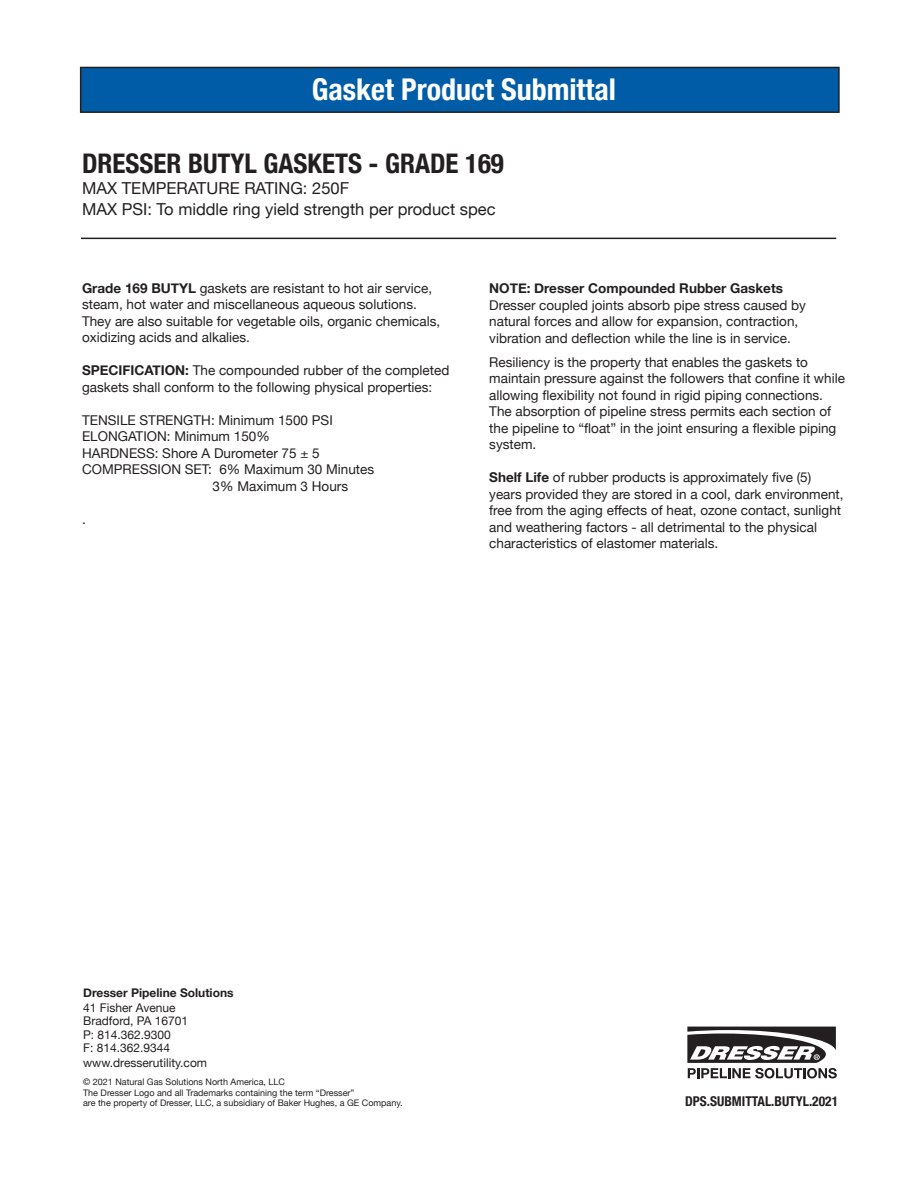
<style>
.page{position:relative;width:918px;height:1188px;background:#fff}
.page>*{position:absolute;margin:0;border:0;box-sizing:border-box;transform-origin:0 0}
.t1{font:700 condensed 30px "Helvetica Neue";color:#fff}
.t2{font:700 condensed 27px "Helvetica Neue";color:#231f20}
.t3{font:16.5px/21px "Helvetica Neue";color:#231f20}
.t4{font:13.5px/16.5px "Helvetica Neue";color:#231f20}
.t5{font:700 13.5px "Helvetica Neue";color:#231f20}
.t6{font:700 condensed 13.5px "Helvetica Neue";color:#231f20}
.t7{font:12px/13.5px "Helvetica Neue";color:#231f20}
.t8{font:700 12px "Helvetica Neue";color:#231f20}
.t9{font:9px/10.5px "Helvetica Neue";color:#231f20}
.s1{font-weight:700}
</style>
<div class="page">
<hr style="left:81px;top:238px;width:755px;height:1px;background:#231f20">
<div style="left:81px;top:67px;width:758px;height:45px;background:#015ca7"></div>
<div style="left:80px;top:67px;width:760px;height:46px;border:2px solid #231f20"></div>
<svg style="left:687px;top:1027px;width:150px;height:51px"></svg>
<h1 class="t1" style="left:312px;top:64px;width:306px">Gasket Product Submittal</h1>
<h2 class="t2" style="left:82px;top:141px;width:423px">DRESSER BUTYL GASKETS - GRADE 169</h2>
<p class="t3" style="left:82px;top:179px;width:415px">MAX TEMPERATURE RATING: 250F<br>MAX PSI: To middle ring yield strength per product spec</p>
<p class="t4" style="left:82px;top:280px;width:360px"><span class="s1">Grade 169 BUTYL</span> gaskets are resistant to hot air service, steam, hot water and miscellaneous aqueous solutions.<br>They are also suitable for vegetable oils, organic chemicals, oxidizing acids and alkalies.</p>
<p class="t4" style="left:82px;top:363px;width:369px"><span class="s1">SPECIFICATION:</span> The compounded rubber of the completed gaskets shall conform to the following physical properties:</p>
<p class="t4" style="left:82px;top:412px;width:252px">TENSILE STRENGTH: Minimum 1500 PSI</p>
<p class="t4" style="left:82px;top:429px;width:189px">ELONGATION: Minimum 150%</p>
<p class="t4" style="left:82px;top:445px;width:239px">HARDNESS: Shore A Durometer 75 ± 5</p>
<p class="t4" style="left:82px;top:462px;width:294px">COMPRESSION SET: 6% Maximum 30 Minutes</p>
<p class="t4" style="left:213px;top:478px;width:137px">3% Maximum 3 Hours</p>
<p class="t4" style="left:82px;top:511px;width:5px">.</p>
<p class="t5" style="left:489px;top:278px;width:295px">NOTE: Dresser Compounded Rubber Gaskets</p>
<p class="t4" style="left:489px;top:298px;width:318px">Dresser coupled joints absorb pipe stress caused by natural forces and allow for expansion, contraction, vibration and deflection while the line is in service.</p>
<p class="t4" style="left:489px;top:355px;width:357px">Resiliency is the property that enables the gaskets to maintain pressure against the followers that confine it while allowing flexibility not found in rigid piping connections.<br>The absorption of pipeline stress permits each section of the pipeline to “float” in the joint ensuring a flexible piping system.</p>
<p class="t4" style="left:489px;top:470px;width:356px"><span class="s1">Shelf Life</span> of rubber products is approximately five (5) years provided they are stored in a cool, dark environment, free from the aging effects of heat, ozone contact, sunlight and weathering factors - all detrimental to the physical characteristics of elastomer materials.</p>
<p class="t8" style="left:83px;top:983px;width:152px">Dresser Pipeline Solutions</p>
<p class="t7" style="left:83px;top:1001px;width:107px">41 Fisher Avenue<br>Bradford, PA 16701<br>P: 814.362.9300<br>F: 814.362.9344</p>
<p class="t7" style="left:83px;top:1057px;width:125px">www.dresserutility.com</p>
<p class="t9" style="left:83px;top:1077px;width:321px">© 2021 Natural Gas Solutions North America, LLC<br>The Dresser Logo and all Trademarks containing the term “Dresser”<br>are the property of Dresser, LLC, a subsidiary of Baker Hughes, a GE Company.</p>
<p class="t6" style="left:685px;top:1090px;width:155px">DPS.SUBMITTAL.BUTYL.2021</p>
</div>
